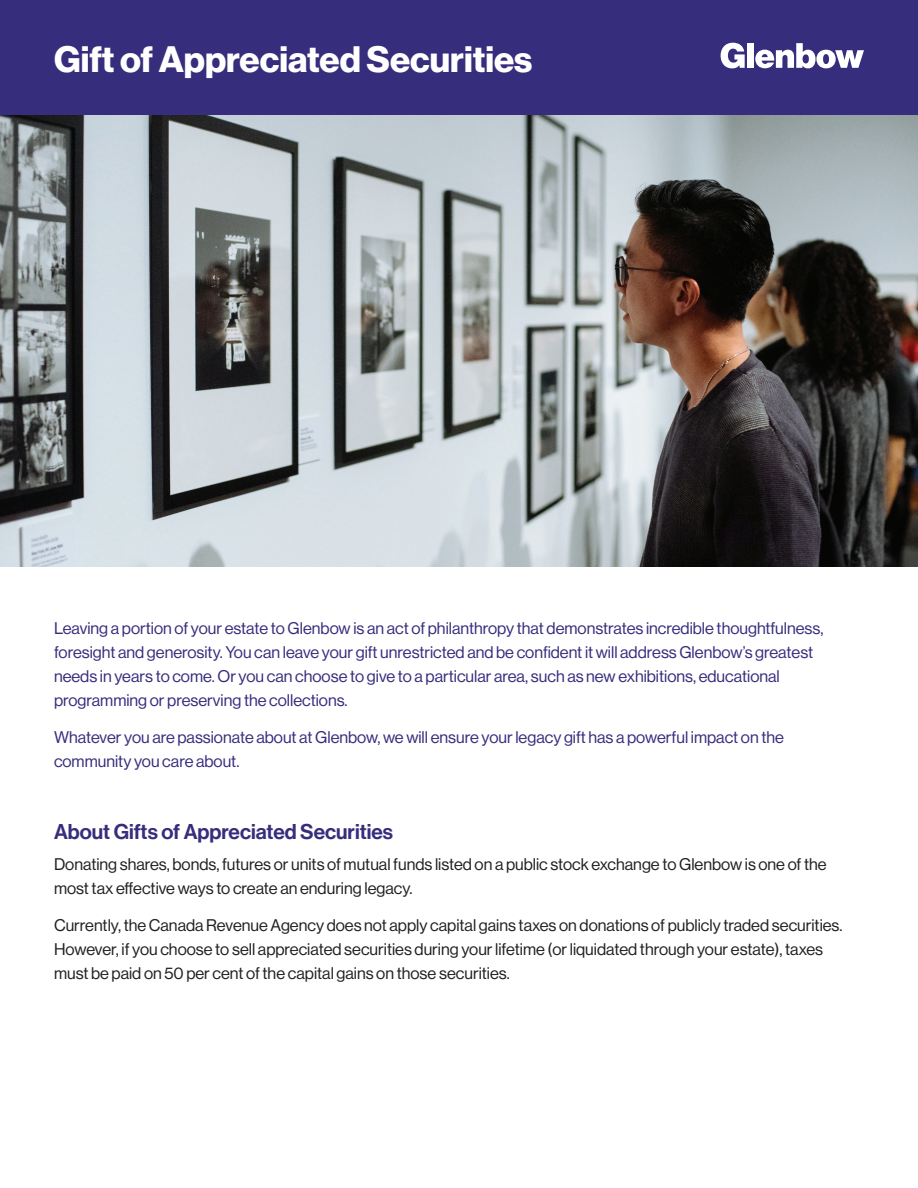
<style>
.page{position:relative;width:918px;height:1188px;background:#fff}
.page>*{position:absolute;margin:0;border:0;box-sizing:border-box;transform-origin:0 0}
.t1{font:700 36px "Neue Haas Display";color:#fff}
.t2{font:21px "Neue Haas Display Mediu";color:#362d7c}
.t3{font:16.5px/24px "N Haas Grotesk DS Pro 55 Rg";color:#362d7c}
.t4{font:16.5px/24px "N Haas Grotesk DS Pro 55 Rg";color:#231f20}
</style>
<div class="page">
<img style="left:0;top:115px;width:918px;height:452px">
<div style="left:0;top:0;width:918px;height:115px;background:#362d7c"></div>
<svg style="left:721px;top:43px;width:24px;height:25px"></svg>
<div style="left:747px;top:43px;width:7px;height:25px;background:#fff"></div>
<svg style="left:755px;top:43px;width:109px;height:25px"></svg>
<h1 class="t1" style="left:54px;top:38px;width:480px">Gift of Appreciated Securities</h1>
<p class="t3" style="left:54px;top:616px;width:771px">Leaving a portion of your estate to Glenbow is an act of philanthropy that demonstrates incredible thoughtfulness, foresight and generosity. You can leave your gift unrestricted and be confident it will address Glenbow’s greatest needs in years to come. Or you can choose to give to a particular area, such as new exhibitions, educational programming or preserving the collections.</p>
<p class="t3" style="left:54px;top:725px;width:731px">Whatever you are passionate about at Glenbow, we will ensure your legacy gift has a powerful impact on the community you care about.</p>
<p class="t2" style="left:54px;top:820px;width:341px">About Gifts of Appreciated Securities</p>
<p class="t4" style="left:54px;top:852px;width:774px">Donating shares, bonds, futures or units of mutual funds listed on a public stock exchange to Glenbow is one of the most tax effective ways to create an enduring legacy.</p>
<p class="t4" style="left:54px;top:914px;width:790px">Currently, the Canada Revenue Agency does not apply capital gains taxes on donations of publicly traded securities.<br>However, if you choose to sell appreciated securities during your lifetime (or liquidated through your estate), taxes must be paid on 50 per cent of the capital gains on those securities.</p>
</div>
